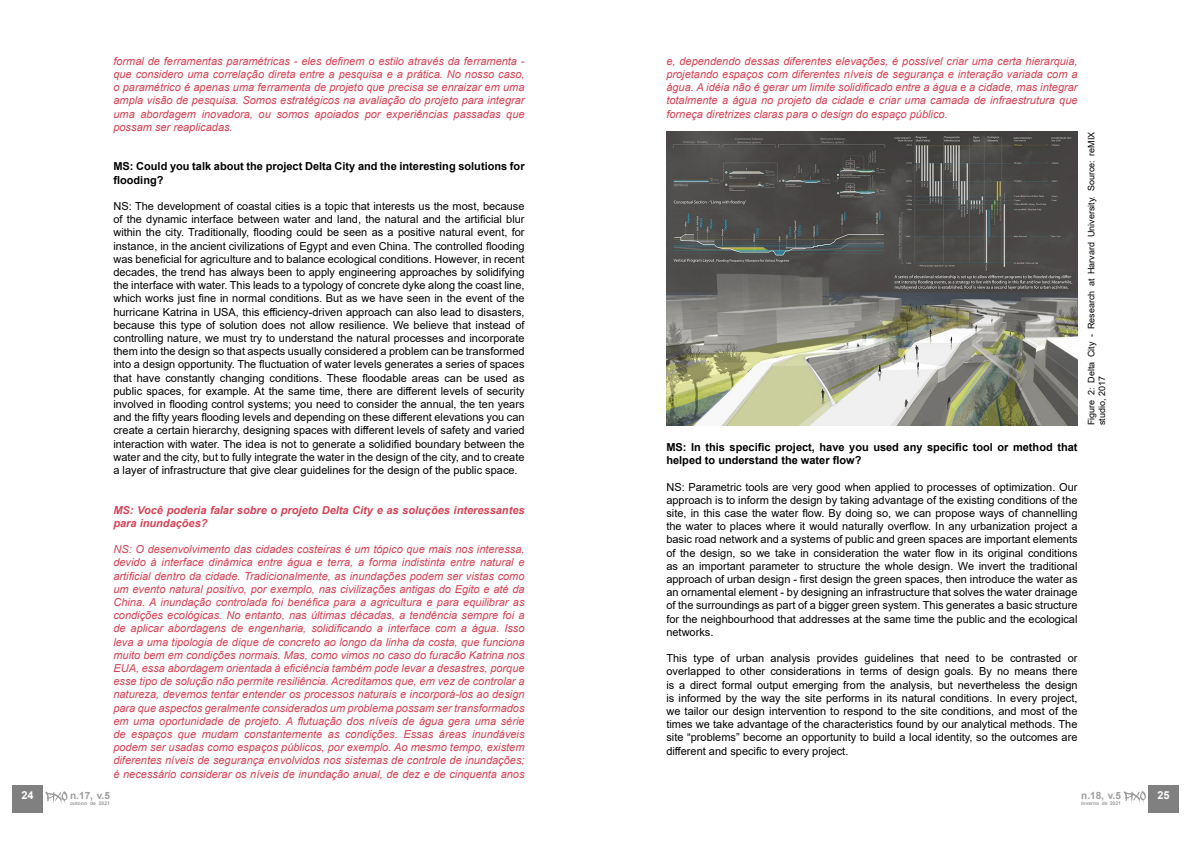
<style>
.page{position:relative;width:1191px;height:842px;background:#fff}
.page>*{position:absolute;margin:0;border:0;box-sizing:border-box;transform-origin:0 0}
.t1{font:11px/13.2px "Arial";color:#000;text-align:justify}
.t2{font:italic 11px/13.2px "Arial";color:#d54256;text-align:justify}
.t3{font:700 11px/13.2px "Arial";color:#000}
.t4{font:italic 700 11px/13.2px "Arial";color:#d54256}
.t5{font:700 11px "Arial";color:#fff}
.t6{font:700 10px "Arial";color:#9d9d9c}
.t7{font:9px/10.8px "Arial";color:#000}
.t8{font:700 5px "Arial";color:#9d9d9c}
</style>
<div class="page">
<div style="left:1148px;top:785px;width:30px;height:28px;background:#808080"></div>
<svg style="left:1123px;top:791px;width:22px;height:13px"></svg>
<div style="left:12px;top:785px;width:31px;height:28px;background:#808080"></div>
<svg style="left:45px;top:791px;width:22px;height:13px"></svg>
<img style="left:666px;top:132px;width:411px;height:293px">
<p class="t2" style="left:113px;top:54px;width:413px">formal de ferramentas paramétricas - eles definem o estilo através da ferramenta - que considero uma correlação direta entre a pesquisa e a prática. No nosso caso, o paramétrico é apenas uma ferramenta de projeto que precisa se enraizar em uma ampla visão de pesquisa. Somos estratégicos na avaliação do projeto para integrar uma abordagem inovadora, ou somos apoiados por experiências passadas que possam ser reaplicadas.</p>
<p class="t3" style="left:113px;top:160px;width:413px">MS: Could you talk about the project Delta City and the interesting solutions for flooding?</p>
<p class="t1" style="left:113px;top:199px;width:413px">NS: The development of coastal cities is a topic that interests us the most, because of the dynamic interface between water and land, the natural and the artificial blur within the city. Traditionally, flooding could be seen as a positive natural event, for instance, in the ancient civilizations of Egypt and even China. The controlled flooding was beneficial for agriculture and to balance ecological conditions. However, in recent decades, the trend has always been to apply engineering approaches by solidifying the interface with water. This leads to a typology of concrete dyke along the coast line, which works just fine in normal conditions. But as we have seen in the event of the hurricane Katrina in USA, this efficiency-driven approach can also lead to disasters, because this type of solution does not allow resilience. We believe that instead of controlling nature, we must try to understand the natural processes and incorporate them into the design so that aspects usually considered a problem can be transformed into a design opportunity. The fluctuation of water levels generates a series of spaces that have constantly changing conditions. These floodable areas can be used as public spaces, for example. At the same time, there are different levels of security involved in flooding control systems; you need to consider the annual, the ten years and the fifty years flooding levels and depending on these different elevations you can create a certain hierarchy, designing spaces with different levels of safety and varied interaction with water. The idea is not to generate a solidified boundary between the water and the city, but to fully integrate the water in the design of the city, and to create a layer of infrastructure that give clear guidelines for the design of the public space.</p>
<p class="t4" style="left:113px;top:503px;width:413px">MS: Você poderia falar sobre o projeto Delta City e as soluções interessantes para inundações?</p>
<p class="t2" style="left:113px;top:543px;width:413px">NS: O desenvolvimento das cidades costeiras é um tópico que mais nos interessa, devido à interface dinâmica entre água e terra, a forma indistinta entre natural e artificial dentro da cidade. Tradicionalmente, as inundações podem ser vistas como um evento natural positivo, por exemplo, nas civilizações antigas do Egito e até da China. A inundação controlada foi benéfica para a agricultura e para equilibrar as condições ecológicas. No entanto, nas últimas décadas, a tendência sempre foi a de aplicar abordagens de engenharia, solidificando a interface com a água. Isso leva a uma tipologia de dique de concreto ao longo da linha da costa, que funciona muito bem em condições normais. Mas, como vimos no caso do furacão Katrina nos EUA, essa abordagem orientada à eficiência também pode levar a desastres, porque esse tipo de solução não permite resiliência. Acreditamos que, em vez de controlar a natureza, devemos tentar entender os processos naturais e incorporá-los ao design para que aspectos geralmente considerados um problema possam ser transformados em uma oportunidade de projeto. A flutuação dos níveis de água gera uma série de espaços que mudam constantemente as condições. Essas áreas inundáveis podem ser usadas como espaços públicos, por exemplo. Ao mesmo tempo, existem diferentes níveis de segurança envolvidos nos sistemas de controle de inundações; é necessário considerar os níveis de inundação anual, de dez e de cinquenta anos</p>
<p class="t2" style="left:666px;top:54px;width:413px">e, dependendo dessas diferentes elevações, é possível criar uma certa hierarquia, projetando espaços com diferentes níveis de segurança e interação variada com a água. A idéia não é gerar um limite solidificado entre a água e a cidade, mas integrar totalmente a água no projeto da cidade e criar uma camada de infraestrutura que forneça diretrizes claras para o design do espaço público.</p>
<p class="t3" style="left:666px;top:441px;width:413px">MS: In this specific project, have you used any specific tool or method that helped to understand the water flow?</p>
<p class="t1" style="left:666px;top:480px;width:413px">NS: Parametric tools are very good when applied to processes of optimization. Our approach is to inform the design by taking advantage of the existing conditions of the site, in this case the water flow. By doing so, we can propose ways of channelling the water to places where it would naturally overflow. In any urbanization project a basic road network and a systems of public and green spaces are important elements of the design, so we take in consideration the water flow in its original conditions as an important parameter to structure the whole design. We invert the traditional approach of urban design - first design the green spaces, then introduce the water as an ornamental element - by designing an infrastructure that solves the water drainage of the surroundings as part of a bigger green system. This generates a basic structure for the neighbourhood that addresses at the same time the public and the ecological networks.</p>
<p class="t1" style="left:666px;top:652px;width:413px">This type of urban analysis provides guidelines that need to be contrasted or overlapped to other considerations in terms of design goals. By no means there is a direct formal output emerging from the analysis, but nevertheless the design is informed by the way the site performs in its natural conditions. In every project, we tailor our design intervention to respond to the site conditions, and most of the times we take advantage of the characteristics found by our analytical methods. The site “problems” become an opportunity to build a local identity, so the outcomes are different and specific to every project.</p>
<p class="t7" style="left:1085px;top:425px;width:295px;rotate:-90deg">Figure 2: Delta City - Research at Harvard University. Source: reMIX studio, 2017</p>
<p class="t5" style="left:22px;top:788px;width:14px">24</p>
<p class="t6" style="left:1081px;top:789px;width:41px">n.18, v.5</p>
<p class="t5" style="left:1157px;top:788px;width:14px">25</p>
<p class="t8" style="left:1081px;top:800px;width:41px">inverno de 2021</p>
<p class="t6" style="left:70px;top:788px;width:41px">n.17, v.5</p>
<p class="t8" style="left:70px;top:799px;width:41px">outono de 2021</p>
</div>
